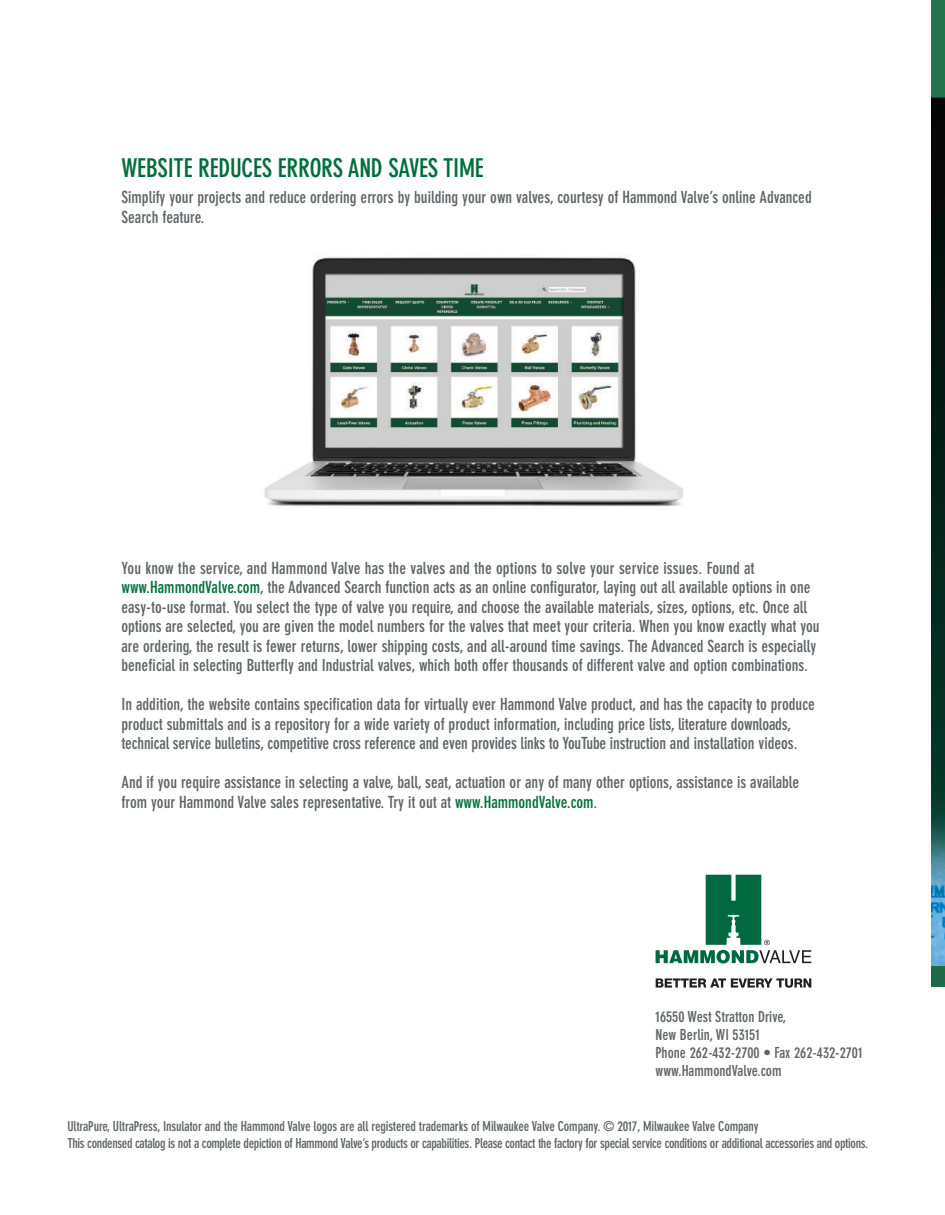
<style>
.page{position:relative;width:945px;height:1215px;background:#fff}
.page>*{position:absolute;margin:0;border:0;box-sizing:border-box;transform-origin:0 0}
.t1{font:700 condensed 25.5px "DIN Neuzeit Grotesk";letter-spacing:-.01em;color:#006f3c}
.t2{font:700 condensed 16.5px/19.5px "DIN Neuzeit Grotesk";color:#5d6467}
.t3{font:700 condensed 15px/18px "DIN Neuzeit Grotesk";color:#5d6467}
.t4{font:700 condensed 13.5px/16.5px "DIN Neuzeit Grotesk";letter-spacing:-.025em;color:#5d6467}
.s1{color:#006f3c}
</style>
<div class="page">
<img style="left:932px;top:98px;width:13px;height:868px">
<div style="left:932px;top:966px;width:13px;height:20px;background:#1f6a48"></div>
<div style="left:932px;top:0;width:13px;height:98px;background:#22734e"></div>
<svg style="left:656px;top:875px;width:155px;height:88px"></svg>
<svg style="left:656px;top:978px;width:155px;height:10px"></svg>
<img style="left:264px;top:255px;width:419px;height:252px">
<h1 class="t1" style="left:122px;top:153px;width:364px">WEBSITE REDUCES ERRORS AND SAVES TIME</h1>
<p class="t2" style="left:122px;top:188px;width:692px">Simplify your projects and reduce ordering errors by building your own valves, courtesy of Hammond Valve’s online Advanced<br>Search feature.</p>
<p class="t2" style="left:122px;top:558px;width:700px">You know the service, and Hammond Valve has the valves and the options to solve your service issues. Found at <span class="s1">www.HammondValve.com</span>, the Advanced Search function acts as an online configurator, laying out all available options in one easy-to-use format. You select the type of valve you require, and choose the available materials, sizes, options, etc. Once all options are selected, you are given the model numbers for the valves that meet your criteria. When you know exactly what you are ordering, the result is fewer returns, lower shipping costs, and all-around time savings. The Advanced Search is especially beneficial in selecting Butterfly and Industrial valves, which both offer thousands of different valve and option combinations.</p>
<p class="t2" style="left:122px;top:695px;width:695px">In addition, the website contains specification data for virtually ever Hammond Valve product, and has the capacity to produce product submittals and is a repository for a wide variety of product information, including price lists, literature downloads, technical service bulletins, competitive cross reference and even provides links to YouTube instruction and installation videos.</p>
<p class="t2" style="left:122px;top:773px;width:679px">And if you require assistance in selecting a valve, ball, seat, actuation or any of many other options, assistance is available from your Hammond Valve sales representative. Try it out at <span class="s1">www.HammondValve.com</span>.</p>
<p class="t3" style="left:656px;top:1008px;width:208px">16550 West Stratton Drive,<br>New Berlin, WI 53151<br>Phone 262-432-2700 • Fax 262-432-2701 www.HammondValve.com</p>
<p class="t4" style="left:68px;top:1119px;width:803px">UltraPure, UltraPress, Insulator and the Hammond Valve logos are all registered trademarks of Milwaukee Valve Company. © 2017, Milwaukee Valve Company<br>This condensed catalog is not a complete depiction of Hammond Valve’s products or capabilities. Please contact the factory for special service conditions or additional accessories and options.</p>
</div>
